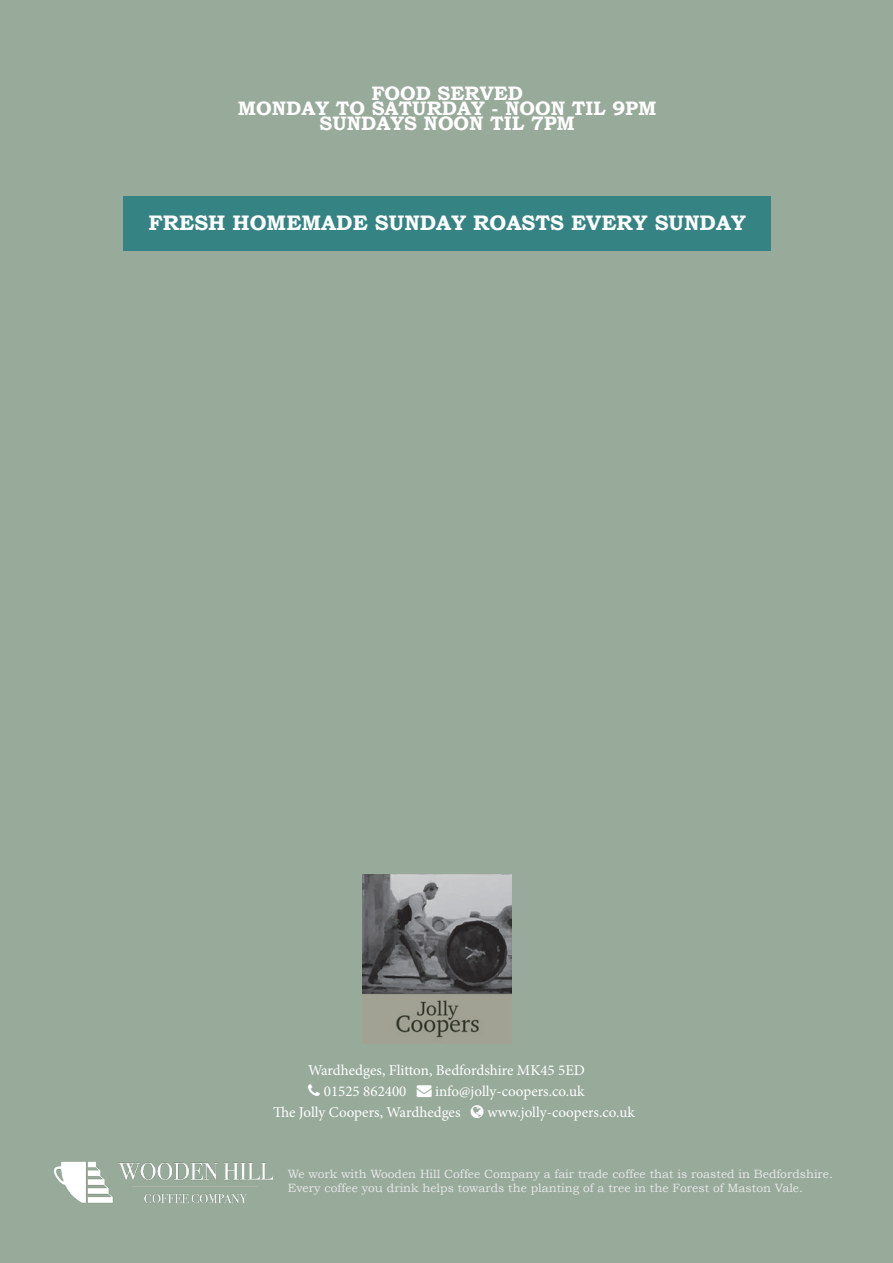
<style>
.page{position:relative;width:893px;height:1263px;background:#98aa99}
.page>*{position:absolute;margin:0;border:0;box-sizing:border-box;transform-origin:0 0}
.t1{font:700 21px "Bookman Old Style";color:#fff}
.t2{font:700 19.5px "Bookman Old Style";color:#fff}
.t3{font:15px "Minion Pro";color:#fff}
.t4{font:12px "Bookman Old Style";color:#e6e7e9}
</style>
<div class="page">
<div style="left:123px;top:197px;width:648px;height:54px;background:#358483"></div>
<img style="left:54px;top:1161px;width:218px;height:42px">
<img style="left:362px;top:875px;width:150px;height:167px">
<p class="t2" style="left:371px;top:82px;width:153px">FOOD SERVED</p>
<p class="t2" style="left:238px;top:97px;width:420px">MONDAY TO SATURDAY - NOON TIL 9PM</p>
<p class="t2" style="left:319px;top:112px;width:257px">SUNDAYS NOON TIL 7PM</p>
<p class="t1" style="left:149px;top:210px;width:599px">FRESH HOMEMADE SUNDAY ROASTS EVERY SUNDAY</p>
<p class="t3" style="left:308px;top:1060px;width:278px">Wardhedges, Flitton, Bedfordshire MK45 5ED</p>
<p class="t3" style="left:324px;top:1081px;width:262px">01525 862400 → info@jolly-coopers.co.uk</p>
<p class="t3" style="left:273px;top:1102px;width:189px">The Jolly Coopers, Wardhedges</p>
<p class="t3" style="left:487px;top:1102px;width:149px">www.jolly-coopers.co.uk</p>
<p class="t4" style="left:288px;top:1167px;width:547px">We work with Wooden Hill Coffee Company a fair trade coffee that is roasted in Bedfordshire.</p>
<p class="t4" style="left:288px;top:1181px;width:517px">Every coffee you drink helps towards the planting of a tree in the Forest of Maston Vale.</p>
</div>
